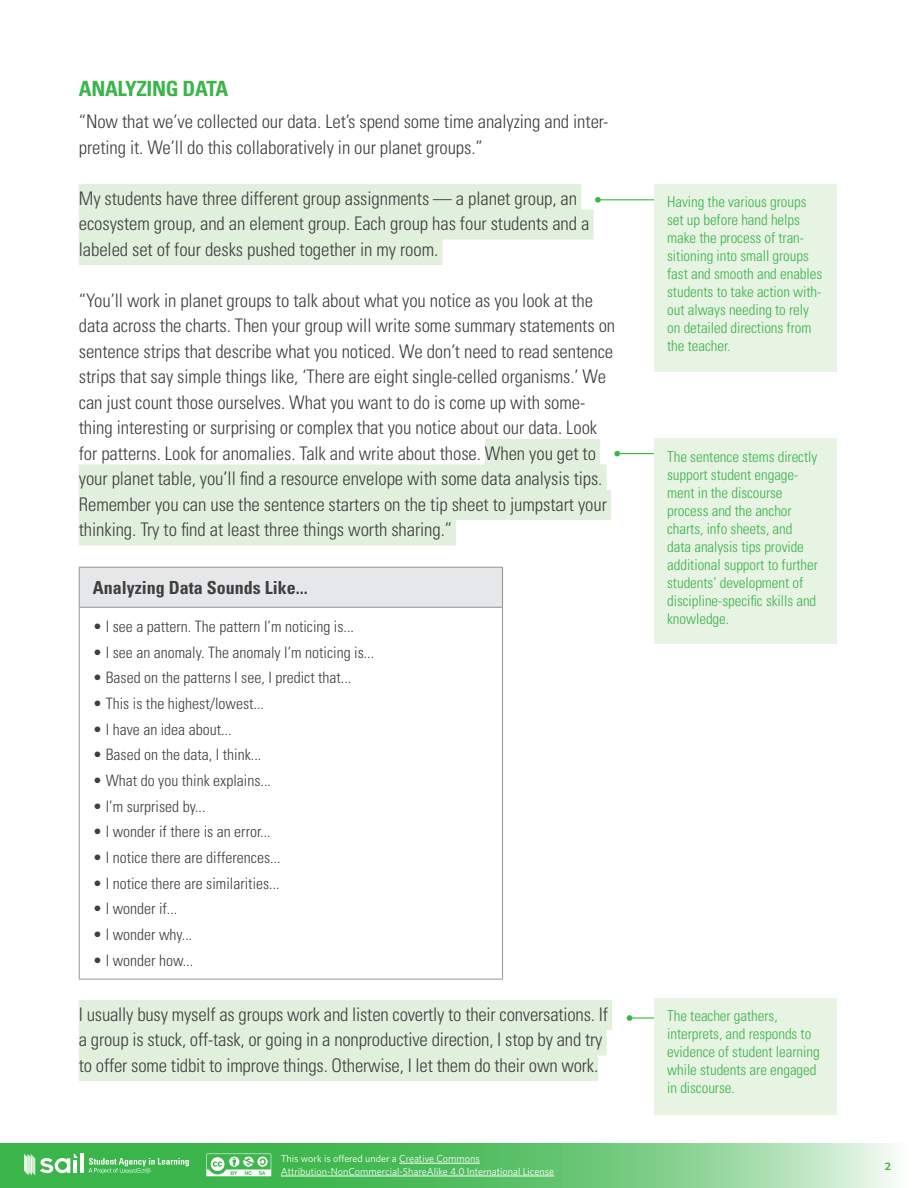
<style>
.page{position:relative;width:918px;height:1188px;background:#fff}
.page>*{position:absolute;margin:0;border:0;box-sizing:border-box;transform-origin:0 0}
.t1{font:700 condensed 21px "Univers LT Std";letter-spacing:-.015em;color:#3ab54a}
.t2{font:300 condensed 18.75px/25.5px "Univers LT Std";letter-spacing:-.005em;color:#3f3f3f}
.t3{font:700 condensed 18px "Univers LT Std";color:#3f3f3f}
.t4{font:300 condensed 15.75px "Univers LT Std";color:#3f3f3f}
.t5{font:300 condensed 15px/18px "Univers LT Std";letter-spacing:-.005em;color:#3ab54a}
.t6{font:500 13.5px "Daxline Pro";color:#3ab54a}
.t7{font:10.2px/12.8px "Whitney HTF";color:#fff}
</style>
<div class="page">
<svg style="left:0;top:1143px;width:893px;height:45px;background:#6cc778"></svg>
<svg style="left:206px;top:1154px;width:65px;height:22px"></svg>
<hr style="left:399px;top:1163px;width:81px;height:1px;background:#fff">
<hr style="left:281px;top:1176px;width:273px;height:1px;background:#fff">
<svg style="left:89px;top:1158px;width:100px;height:16px;background:#65c572"></svg>
<hr style="left:81px;top:1153px;width:3px;height:20px;background:#fff">
<svg style="left:24px;top:1153px;width:53px;height:23px"></svg>
<div style="left:79px;top:184px;width:502px;height:30px;background:#e1efdd"></div>
<div style="left:79px;top:209px;width:515px;height:30px;background:#e1efdd"></div>
<div style="left:79px;top:235px;width:364px;height:30px;background:#e1efdd"></div>
<div style="left:485px;top:439px;width:115px;height:30px;background:#e1efdd"></div>
<div style="left:79px;top:464px;width:528px;height:30px;background:#e1efdd"></div>
<div style="left:79px;top:490px;width:532px;height:30px;background:#e1efdd"></div>
<div style="left:79px;top:515px;width:377px;height:30px;background:#e1efdd"></div>
<div style="left:79px;top:1000px;width:533px;height:30px;background:#e1efdd"></div>
<div style="left:79px;top:1025px;width:528px;height:30px;background:#e1efdd"></div>
<div style="left:79px;top:1051px;width:519px;height:30px;background:#e1efdd"></div>
<div style="left:79px;top:567px;width:424px;height:40px;background:#e6e7e9"></div>
<hr style="left:79px;top:567px;width:424px;height:1px;background:#939598">
<hr style="left:79px;top:568px;width:1px;height:39px;background:#939598">
<hr style="left:502px;top:568px;width:1px;height:39px;background:#939598">
<hr style="left:79px;top:607px;width:424px;height:1px;background:#939598">
<hr style="left:79px;top:608px;width:1px;height:371px;background:#939598">
<hr style="left:502px;top:608px;width:1px;height:371px;background:#939598">
<hr style="left:79px;top:979px;width:424px;height:1px;background:#939598">
<hr style="left:598px;top:199px;width:78px;height:1px;background:#3ab54a">
<svg style="left:595px;top:197px;width:6px;height:6px"></svg>
<hr style="left:617px;top:453px;width:78px;height:1px;background:#3ab54a">
<svg style="left:614px;top:451px;width:6px;height:5px"></svg>
<hr style="left:630px;top:1017px;width:78px;height:2px;background:#3ab54a">
<svg style="left:627px;top:1015px;width:5px;height:6px"></svg>
<div style="left:655px;top:998px;width:182px;height:117px;background:#e7f3e3"></div>
<div style="left:655px;top:184px;width:182px;height:188px;background:#e7f3e3"></div>
<div style="left:655px;top:438px;width:182px;height:206px;background:#e7f3e3"></div>
<p class="t1" style="left:79px;top:76px;width:151px">ANALYZING DATA</p>
<p class="t2" style="left:79px;top:109px;width:531px">“Now that we’ve collected our data. Lets’ spend some time analyzing and inter-</p>
<p class="t2" style="left:79px;top:135px;width:405px">preting .i t We l l’ do this collaboratively in our planet groups “.</p>
<p class="t2" style="left:79px;top:186px;width:512px">My students have three different group assignments — a planet group, an ecosystem group, and an element group. Each group has four students and a labeled set of four desks pushed together in my room.</p>
<p class="t2" style="left:79px;top:288px;width:538px">“You l l’ work in planet groups to talk about what you notice as you look at the data across the charts. Then your group will write some summary statements on sentence strips that describe what you noticed. We don t’ need to read sentence strips that say simple things like ‘, There are eight single-celled organisms ’ . We</p>
<p class="t2" style="left:79px;top:415px;width:520px">thing interesting or surprising or complex that you notice about our data. Look</p>
<p class="t2" style="left:79px;top:390px;width:508px">can just count those ourselves. What you want to do is come up with some-</p>
<p class="t2" style="left:79px;top:441px;width:530px">for patterns. Look for anomalies. Talk and write about those. When you get to your planet table, you l l’ find a resource envelope with some data analysis tips.<br>Remember you can use the sentence starters on the tip sheet to jumpstart your thinking. Try to find at least three things worth sharing “.</p>
<p class="t3" style="left:93px;top:576px;width:216px">Analyzing Data Sounds Like...</p>
<p class="t4" style="left:93px;top:617px;width:263px">• I see a pattern. The pattern m’ I noticing is...</p>
<p class="t4" style="left:93px;top:643px;width:283px">• I see an anomaly. The anomaly m’ I noticing is...</p>
<p class="t4" style="left:93px;top:668px;width:260px">• Based on the patterns I see I, predict that...</p>
<p class="t4" style="left:93px;top:694px;width:173px">• This is the highest/lowest...</p>
<p class="t4" style="left:93px;top:720px;width:140px">• I have an idea about...</p>
<p class="t4" style="left:93px;top:745px;width:170px">• Based on the data I, think...</p>
<p class="t4" style="left:93px;top:771px;width:180px">• What do you think explains...</p>
<p class="t4" style="left:93px;top:797px;width:114px">• m’ I surprised by...</p>
<p class="t4" style="left:93px;top:822px;width:180px">• I wonder if there is an error...</p>
<p class="t4" style="left:93px;top:848px;width:189px">• I notice there are differences...</p>
<p class="t4" style="left:93px;top:874px;width:189px">• I notice there are similarities...</p>
<p class="t4" style="left:93px;top:899px;width:86px">• I wonder if...</p>
<p class="t4" style="left:93px;top:925px;width:101px">• I wonder why...</p>
<p class="t4" style="left:93px;top:951px;width:102px">• I wonder how...</p>
<p class="t5" style="left:667px;top:193px;width:141px">Having the various groups set up before hand helps</p>
<p class="t5" style="left:667px;top:247px;width:143px">sitioning into small groups</p>
<p class="t5" style="left:667px;top:229px;width:138px">make the process of tran-</p>
<p class="t5" style="left:667px;top:265px;width:157px">fast and smooth and enables</p>
<p class="t5" style="left:667px;top:301px;width:143px">out always needing to rely</p>
<p class="t5" style="left:667px;top:283px;width:156px">students to take action with-</p>
<p class="t5" style="left:667px;top:319px;width:146px">on detailed directions from the teacher.</p>
<p class="t5" style="left:667px;top:447px;width:152px">The sentence stems directly</p>
<p class="t5" style="left:667px;top:484px;width:117px">ment in the discourse</p>
<p class="t5" style="left:667px;top:465px;width:133px">support student engage-</p>
<p class="t5" style="left:667px;top:502px;width:152px">process and the anchor charts, info sheets, and data analysis tips provide additional support to further students’ development of discipline-specific skills and knowledge.</p>
<p class="t2" style="left:79px;top:1002px;width:531px">I usually busy myself as groups work and listen covertly to their conversations If. a group is stuck, off-task, or going in a nonproductive direction I, stop by and try to offer some tidbit to improve things. Otherwise I, let them do their own work.</p>
<p class="t5" style="left:667px;top:1007px;width:154px">The teacher gathers, interprets, and responds to evidence of student learning while students are engaged in discourse.</p>
<p class="t7" style="left:281px;top:1152px;width:275px">This work is offered under a Creative Commons<br>Attribution-NonCommercial-ShareAlike 4.0 International License</p>
<p class="t6" style="left:884px;top:1156px;width:8px">2</p>
</div>
